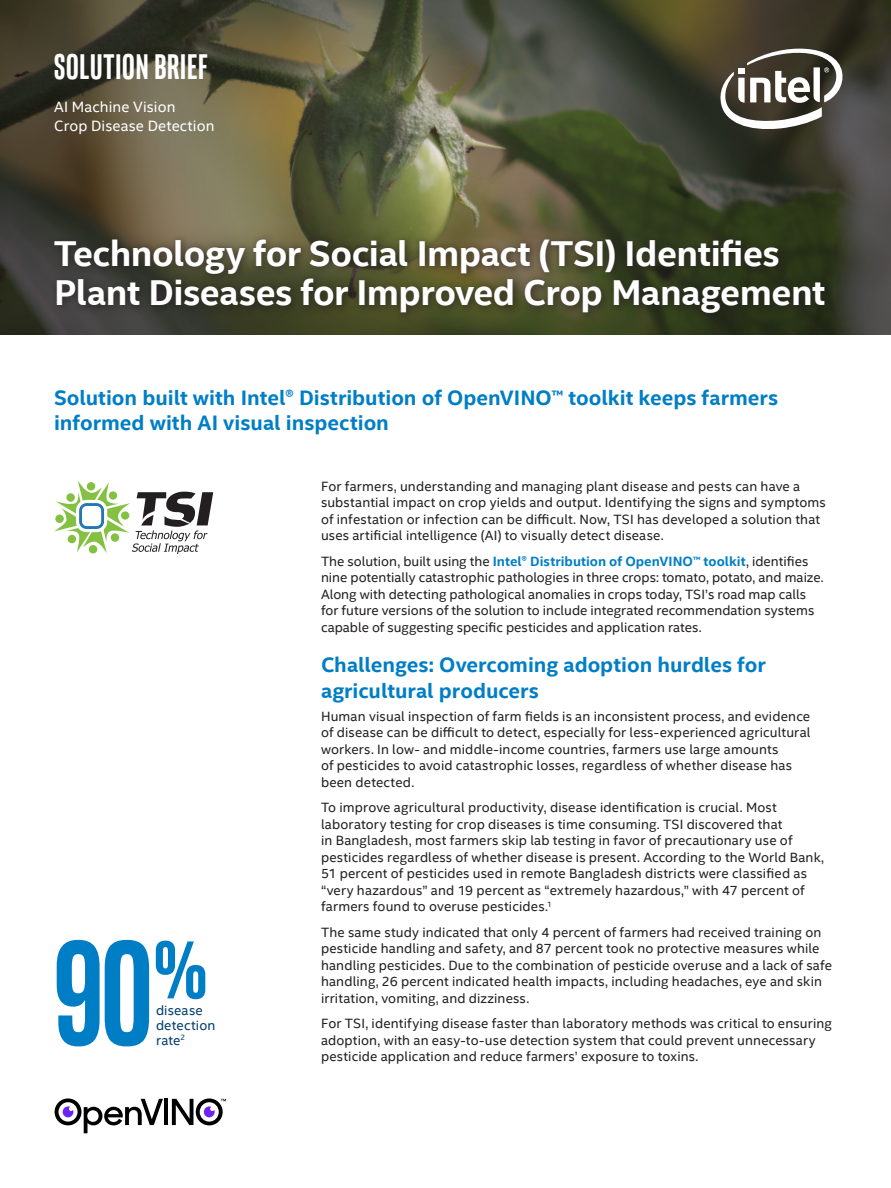
<style>
.page{position:relative;width:891px;height:1188px;background:#fff}
.page>*{position:absolute;margin:0;border:0;box-sizing:border-box;transform-origin:0 0}
.MainCopy___Caption{font:700 150px "Intel Clear Pro";color:#007ec5}
.Main_Title{font:700 36px/39px "Intel Clear";letter-spacing:-.015em;color:#fff}
.PgTtlLft_-Page_Title{font:700 36px "Intel Clear Pro";letter-spacing:.025em;color:#fff}
.SUBHEAD_1{font:700 21px/25.2px "Intel Clear";color:#007ec5}
.Mini_Header{font:15px "Intel Clear";letter-spacing:.005em;color:#fff}
.MainCopy___Caption-2{font:13.5px/16.5px "Intel Clear";letter-spacing:.01em;color:#231f20}
.QUOTE{font:13.5px/15px "Intel Clear";letter-spacing:.01em;color:#003d6a}
.s1{font-weight:700;color:#007ec5}
</style>
<div class="page">
<svg style="left:0;top:0;width:891px;height:335px;background:#505039"></svg>
<div style="left:49px;top:233px;width:785px;height:90px;background:#231f20;opacity:.75"></div>
<hr style="left:164px;top:1099px;width:4px;height:26px;background:#000">
<svg style="left:55px;top:1098px;width:108px;height:35px"></svg>
<svg style="left:172px;top:1098px;width:54px;height:27px"></svg>
<svg style="left:54px;top:480px;width:159px;height:74px"></svg>
<svg style="left:718px;top:42px;width:127px;height:90px"></svg>
<p class="PgTtlLft_-Page_Title" style="left:54px;top:44px;width:155px">SOLUTION BRIEF</p>
<p class="Mini_Header" style="left:54px;top:96px;width:123px">AI Machine Vision</p>
<p class="Mini_Header" style="left:54px;top:116px;width:162px">Crop Disease Detection</p>
<p class="Main_Title" style="left:54px;top:233px;width:773px">Technology for Social Impact (TSI) Identifies<br>Plant Diseases for Improved Crop Management</p>
<p class="SUBHEAD_1" style="left:54px;top:384px;width:726px">Solution built with Intel® Distribution of OpenVINO™ toolkit keeps farmers informed with AI visual inspection</p>
<p class="MainCopy___Caption" style="left:54px;top:899px;width:154px">90<sup>%</sup></p>
<p class="QUOTE" style="left:156px;top:1002px;width:61px">disease detection rate<sup>2</sup></p>
<p class="MainCopy___Caption-2" style="left:321px;top:477px;width:506px">For farmers, understanding and managing plant disease and pests can have a substantial impact on crop yields and output. Identifying the signs and symptoms of infestation or infection can be difficult. Now, TSI has developed a solution that uses artificial intelligence (AI) to visually detect disease.</p>
<p class="MainCopy___Caption-2" style="left:321px;top:552px;width:504px">The solution, built using the <span class="s1">Intel® Distribution of OpenVINO™ toolkit</span>, identifies nine potentially catastrophic pathologies in three crops: tomato, potato, and maize.<br>Along with detecting pathological anomalies in crops today, TSI’s road map calls for future versions of the solution to include integrated recommendation systems capable of suggesting specific pesticides and application rates.</p>
<p class="SUBHEAD_1" style="left:321px;top:652px;width:446px">Challenges: Overcoming adoption hurdles for agricultural producers</p>
<p class="MainCopy___Caption-2" style="left:321px;top:707px;width:491px">Human visual inspection of farm fields is an inconsistent process, and evidence of disease can be difficult to detect, especially for less-experienced agricultural workers. In low- and middle-income countries, farmers use large amounts<br>of pesticides to avoid catastrophic losses, regardless of whether disease has been detected.</p>
<p class="MainCopy___Caption-2" style="left:321px;top:799px;width:505px">To improve agricultural productivity, disease identification is crucial. Most laboratory testing for crop diseases is time consuming. TSI discovered that<br>in Bangladesh, most farmers skip lab testing in favor of precautionary use of pesticides regardless of whether disease is present. According to the World Bank, 51 percent of pesticides used in remote Bangladesh districts were classified as “very hazardous” and 19 percent as “extremely hazardous,” with 47 percent of farmers found to overuse pesticides.<sup>1</sup></p>
<p class="MainCopy___Caption-2" style="left:321px;top:923px;width:513px">The same study indicated that only 4 percent of farmers had received training on pesticide handling and safety, and 87 percent took no protective measures while handling pesticides. Due to the combination of pesticide overuse and a lack of safe handling, 26 percent indicated health impacts, including headaches, eye and skin irritation, vomiting, and dizziness.</p>
<p class="MainCopy___Caption-2" style="left:321px;top:1015px;width:513px">For TSI, identifying disease faster than laboratory methods was critical to ensuring adoption, with an easy-to-use detection system that could prevent unnecessary pesticide application and reduce farmers’ exposure to toxins.</p>
</div>
